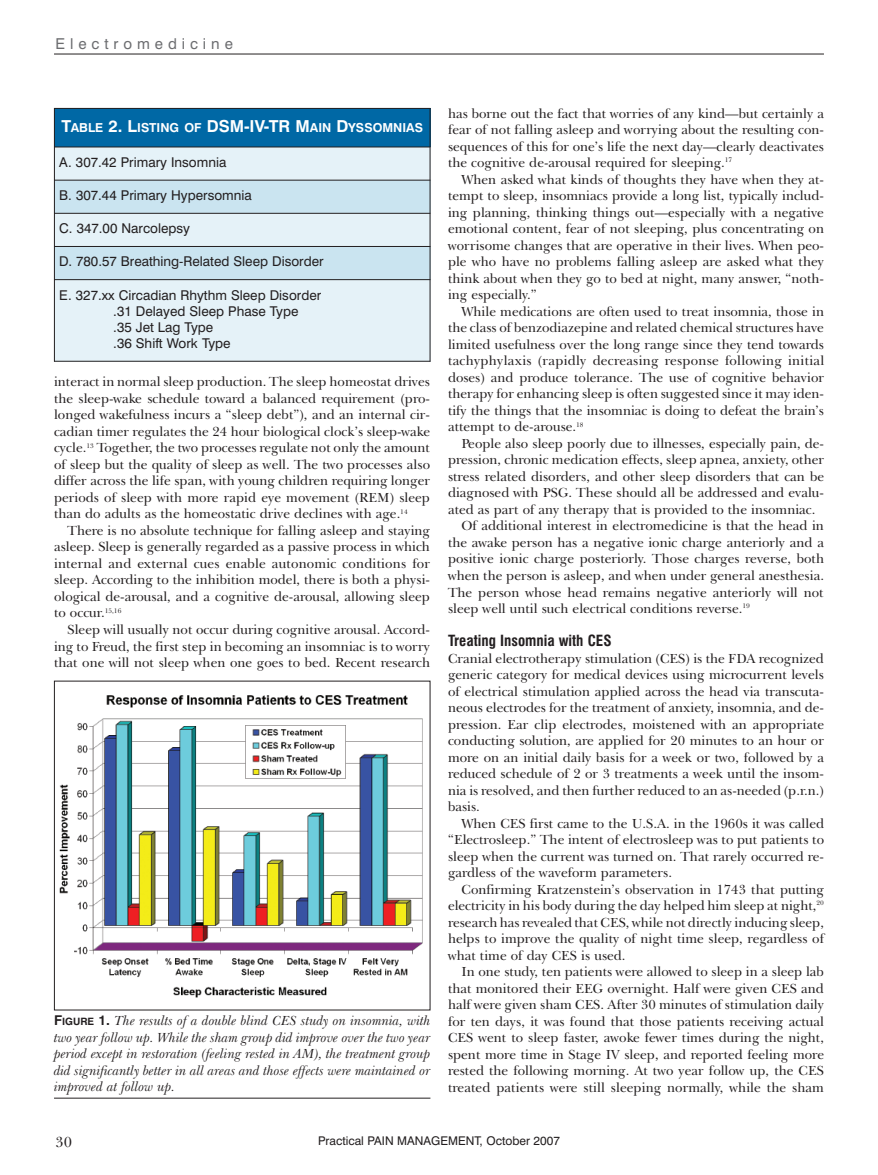
<style>
.page{position:relative;width:878px;height:1175px;background:#fff}
.page>*{position:absolute;margin:0;border:0;box-sizing:border-box;transform-origin:0 0}
.t1{font:700 condensed 15px "Swiss 721 BT";color:#231f20}
.t2{font:15px "Swiss 721 BT";letter-spacing:.33em;color:#6c6d70}
.t3{font:15px "New Baskerville IT Cby BT";color:#231f20}
.t4{font:13.5px/16.5px "New Baskerville IT Cby BT";color:#231f20;text-align:justify}
.t5{font:italic 13.5px/16.5px "New Baskerville IT Cby BT";color:#231f20;text-align:justify}
.t6{font:13.5px/16.2px "Swiss 721 BT";color:#231f20}
.t7{font:700 12.3px "Swiss 721 BT";color:#fff}
.t8{font:12px "Swiss 721 BT";color:#231f20}
.s1{font-size:16.5px}
.s2{font-family:"Swiss 721 BT";font-weight:700;font-style:normal}
.s3{font-family:"Swiss 721 BT";font-weight:700;font-style:normal;font-size:10.2px}
</style>
<div class="page">
<hr style="left:54px;top:54px;width:770px;height:1px;background:#231f20">
<img style="left:59px;top:695px;width:364px;height:303px">
<hr style="left:54px;top:1097px;width:376px;height:1px;background:#231f20">
<div style="left:54px;top:108px;width:376px;height:39px;background:#0068a5"></div>
<div style="left:54px;top:147px;width:376px;height:33px;background:#e5f2f8"></div>
<div style="left:54px;top:180px;width:376px;height:33px;background:#cae4f0"></div>
<div style="left:54px;top:213px;width:376px;height:33px;background:#e5f2f8"></div>
<div style="left:54px;top:246px;width:376px;height:34px;background:#cae4f0"></div>
<div style="left:54px;top:280px;width:376px;height:81px;background:#e5f2f8"></div>
<hr style="left:54px;top:108px;width:1px;height:253px;background:#231f20">
<hr style="left:429px;top:108px;width:1px;height:253px;background:#231f20">
<hr style="left:54px;top:108px;width:376px;height:1px;background:#231f20">
<hr style="left:54px;top:147px;width:376px;height:1px;background:#231f20">
<hr style="left:54px;top:180px;width:376px;height:1px;background:#231f20">
<hr style="left:54px;top:213px;width:376px;height:1px;background:#231f20">
<hr style="left:54px;top:246px;width:376px;height:1px;background:#231f20">
<hr style="left:54px;top:279px;width:376px;height:1px;background:#231f20">
<hr style="left:54px;top:361px;width:376px;height:1px;background:#231f20">
<p class="t2" style="left:56px;top:38px;width:179px">Electromedicine</p>
<p class="t7" style="left:61px;top:123px;width:363px"><span class="s1">T</span>ABLE <span class="s1">2. L</span>ISTING OF <span class="s1">DSM-IV-TR M</span>AIN <span class="s1">D</span>YSSOMNIAS</p>
<p class="t6" style="left:59px;top:155px;width:169px">A. 307.42 Primary Insomnia</p>
<p class="t6" style="left:59px;top:188px;width:194px">B. 307.44 Primary Hypersomnia</p>
<p class="t6" style="left:59px;top:222px;width:132px">C. 347.00 Narcolepsy</p>
<p class="t6" style="left:59px;top:255px;width:266px">D. 780.57 Breathing-Related Sleep Disorder</p>
<p class="t6" style="left:113px;top:288px;width:209px;text-indent:-54px">E. 327.xx Circadian Rhythm Sleep Disorder .31 Delayed Sleep Phase Type<br>.35 Jet Lag Type<br>.36 Shift Work Type</p>
<p class="t4" style="left:54px;top:375px;width:377px">interact in normal sleep production. The sleep homeostat drives the sleep-wake schedule toward a balanced requirement (pro&shy;longed wakefulness incurs a “sleep debt”), and an internal cir&shy;cadian timer regulates the 24 hour biological clock’s sleep-wake cycle.<sup>13</sup> Together, the two processes regulate not only the amount of sleep but the quality of sleep as well. The two processes also differ across the life span, with young children requiring longer periods of sleep with more rapid eye movement (REM) sleep than do adults as the homeostatic drive declines with age.<sup>14</sup></p>
<p class="t4" style="left:54px;top:524px;width:377px;text-indent:14px">There is no absolute technique for falling asleep and staying asleep. Sleep is generally regarded as a passive process in which internal and external cues enable autonomic conditions for sleep. According to the inhibition model, there is both a physi&shy;ological de-arousal, and a cognitive de-arousal, allowing sleep to occur.<sup>15,16</sup></p>
<p class="t4" style="left:54px;top:623px;width:377px;text-indent:14px">Sleep will usually not occur during cognitive arousal. Accord&shy;ing to Freud, the first step in becoming an insomniac is to worry that one will not sleep when one goes to bed. Recent research</p>
<p class="t5" style="left:54px;top:1014px;width:378px"><span class="s2">F</span><span class="s3">IGURE</span> <span class="s2">1.</span> The results of a double blind CES study on insomnia, with two year follow up. While the sham group did improve over the two year period except in restoration (feeling rested in AM), the treatment group did significantly better in all areas and those effects were maintained or improved at follow up.</p>
<p class="t4" style="left:448px;top:107px;width:377px">has borne out the fact that worries of any kind—but certainly a fear of not falling asleep and worrying about the resulting con&shy;sequences of this for one’s life the next day—clearly deactivates the cognitive de-arousal required for sleeping.<sup>17</sup></p>
<p class="t4" style="left:448px;top:173px;width:377px;text-indent:14px">When asked what kinds of thoughts they have when they at&shy;tempt to sleep, insomniacs provide a long list, typically includ&shy;ing planning, thinking things out—especially with a negative emotional content, fear of not sleeping, plus concentrating on worrisome changes that are operative in their lives. When peo&shy;ple who have no problems falling asleep are asked what they think about when they go to bed at night, many answer, “noth&shy;ing especially.”</p>
<p class="t4" style="left:448px;top:305px;width:378px;text-indent:14px">While medications are often used to treat insomnia, those in the class of benzodiazepine and related chemical structures have limited usefulness over the long range since they tend towards tachyphylaxis (rapidly decreasing response following initial doses) and produce tolerance. The use of cognitive behavior therapy for enhancing sleep is often suggested since it may iden&shy;tify the things that the insomniac is doing to defeat the brain’s attempt to de-arouse.<sup>18</sup></p>
<p class="t4" style="left:461px;top:437px;width:364px">People also sleep poorly due to illnesses, especially pain, de-</p>
<p class="t4" style="left:448px;top:453px;width:377px">pression, chronic medication effects, sleep apnea, anxiety, other</p>
<p class="t4" style="left:448px;top:470px;width:377px">stress related disorders, and other sleep disorders that can be</p>
<p class="t4" style="left:448px;top:486px;width:377px">diagnosed with PSG. These should all be addressed and evalu-</p>
<p class="t4" style="left:448px;top:503px;width:369px">ated as part of any therapy that is provided to the insomniac.</p>
<p class="t4" style="left:461px;top:519px;width:364px">Of additional interest in electromedicine is that the head in</p>
<p class="t4" style="left:448px;top:536px;width:377px">the awake person has a negative ionic charge anteriorly and a</p>
<p class="t4" style="left:448px;top:552px;width:377px">positive ionic charge posteriorly. Those charges reverse, both</p>
<p class="t4" style="left:448px;top:569px;width:377px">when the person is asleep, and when under general anesthesia.</p>
<p class="t4" style="left:448px;top:585px;width:377px">The person whose head remains negative anteriorly will not</p>
<p class="t4" style="left:448px;top:602px;width:303px">sleep well until such electrical conditions reverse.<sup>19</sup></p>
<p class="t1" style="left:448px;top:634px;width:165px">Treating Insomnia with CES</p>
<p class="t4" style="left:448px;top:651px;width:378px">Cranial electrotherapy stimulation (CES) is the FDA recognized generic category for medical devices using microcurrent levels of electrical stimulation applied across the head via transcuta&shy;neous electrodes for the treatment of anxiety, insomnia, and de&shy;pression. Ear clip electrodes, moistened with an appropriate conducting solution, are applied for 20 minutes to an hour or more on an initial daily basis for a week or two, followed by a reduced schedule of 2 or 3 treatments a week until the insom&shy;nia is resolved, and then further reduced to an as-needed (p.r.n.) basis.</p>
<p class="t4" style="left:448px;top:816px;width:377px;text-indent:14px">When CES first came to the U.S.A. in the 1960s it was called “Electrosleep.” The intent of electrosleep was to put patients to sleep when the current was turned on. That rarely occurred re&shy;gardless of the waveform parameters.</p>
<p class="t4" style="left:448px;top:882px;width:377px;text-indent:14px">Confirming Kratzenstein’s observation in 1743 that putting electricity in his body during the day helped him sleep at night,<sup>20 </sup>research has revealed that CES, while not directly inducing sleep, helps to improve the quality of night time sleep, regardless of what time of day CES is used.</p>
<p class="t4" style="left:448px;top:965px;width:377px;text-indent:14px">In one study, ten patients were allowed to sleep in a sleep lab that monitored their EEG overnight. Half were given CES and half were given sham CES. After 30 minutes of stimulation daily for ten days, it was found that those patients receiving actual CES went to sleep faster, awoke fewer times during the night, spent more time in Stage IV sleep, and reported feeling more rested the following morning. At two year follow up, the CES treated patients were still sleeping normally, while the sham</p>
<p class="t3" style="left:56px;top:1136px;width:18px">30</p>
<p class="t8" style="left:318px;top:1136px;width:243px">Practical PAIN MANAGEMENT, October 2007</p>
</div>
